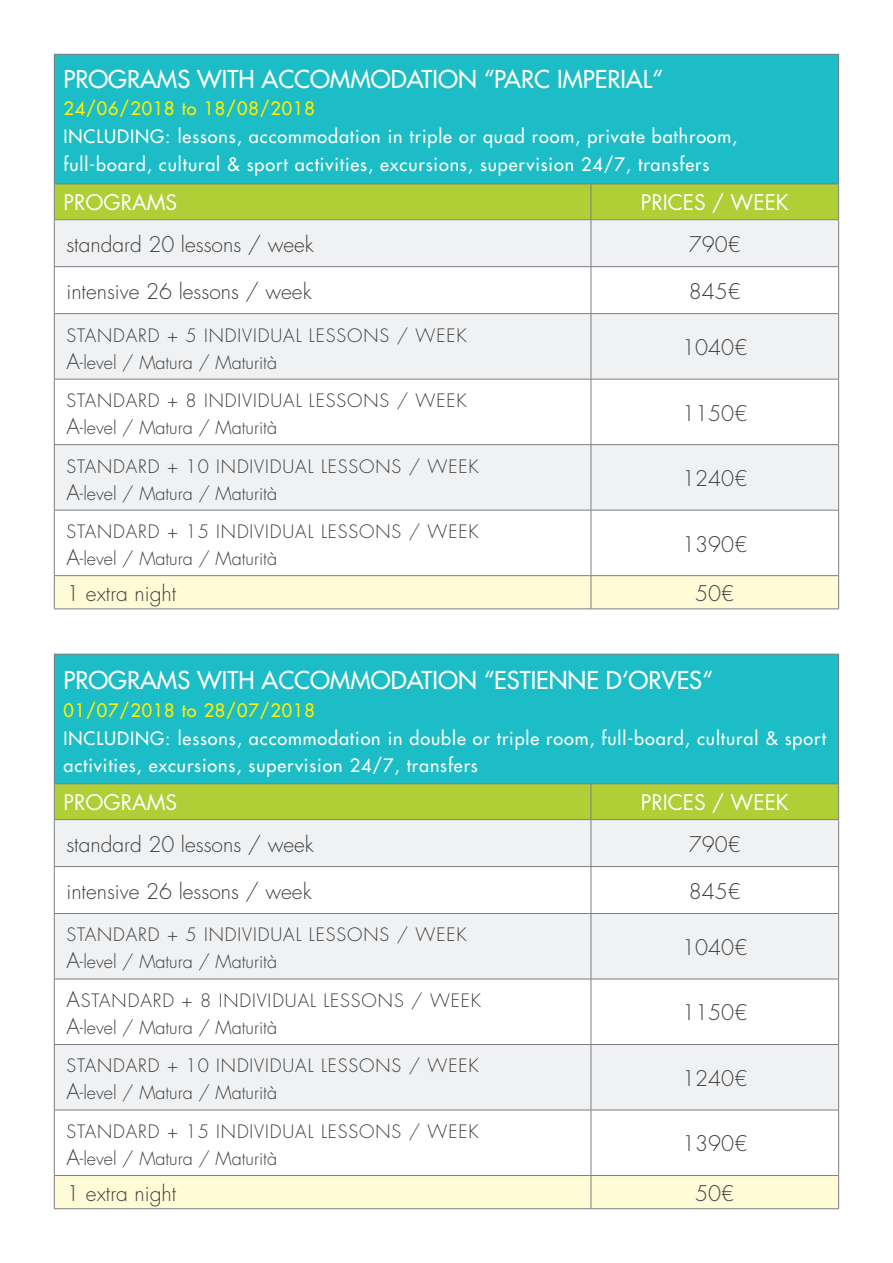
<style>
.page{position:relative;width:893px;height:1263px;background:#fff}
.page>*{position:absolute;margin:0;border:0;box-sizing:border-box;transform-origin:0 0}
.t1{font:500 24px "Futura Std";color:#fff}
.t2{font:300 21px "Futura Std";color:#3e3e3f}
.t3{font:21px "Futura Std";color:#fff}
.t4{font:300 18px/27px "Futura Std";letter-spacing:.05em;color:#3e3e3f}
.t5{font:500 18px/27.2px "Futura Std";letter-spacing:.05em;color:#fff}
.t6{font:500 18px "Futura Std";letter-spacing:.05em;color:#fff101}
.s1{font-size:21px}
</style>
<div class="page">
<div style="left:54px;top:54px;width:785px;height:130px;background:#1cbdc6"></div>
<div style="left:55px;top:185px;width:783px;height:34px;background:#b0ce36"></div>
<svg style="left:55px;top:220px;width:783px;height:290px;fill:#f0f1f2"></svg>
<div style="left:55px;top:576px;width:783px;height:33px;background:#fffbd6"></div>
<hr style="left:54px;top:220px;width:1px;height:46px;background:#7c7e81">
<hr style="left:591px;top:219px;width:248px;height:1px;background:#7c7e81">
<hr style="left:591px;top:220px;width:1px;height:46px;background:#7c7e81">
<hr style="left:838px;top:220px;width:1px;height:46px;background:#7c7e81">
<hr style="left:54px;top:266px;width:537px;height:1px;background:#7c7e81">
<hr style="left:54px;top:267px;width:1px;height:46px;background:#7c7e81">
<hr style="left:591px;top:266px;width:248px;height:1px;background:#7c7e81">
<hr style="left:591px;top:267px;width:1px;height:46px;background:#7c7e81">
<hr style="left:838px;top:267px;width:1px;height:46px;background:#7c7e81">
<hr style="left:54px;top:313px;width:537px;height:1px;background:#7c7e81">
<hr style="left:54px;top:314px;width:1px;height:65px;background:#7c7e81">
<hr style="left:591px;top:313px;width:248px;height:1px;background:#7c7e81">
<hr style="left:591px;top:314px;width:1px;height:65px;background:#7c7e81">
<hr style="left:838px;top:314px;width:1px;height:65px;background:#7c7e81">
<hr style="left:54px;top:379px;width:537px;height:1px;background:#7c7e81">
<hr style="left:54px;top:379px;width:1px;height:65px;background:#7c7e81">
<hr style="left:591px;top:379px;width:248px;height:1px;background:#7c7e81">
<hr style="left:591px;top:379px;width:1px;height:65px;background:#7c7e81">
<hr style="left:838px;top:379px;width:1px;height:65px;background:#7c7e81">
<hr style="left:54px;top:444px;width:537px;height:1px;background:#7c7e81">
<hr style="left:54px;top:445px;width:1px;height:65px;background:#7c7e81">
<hr style="left:591px;top:444px;width:248px;height:1px;background:#7c7e81">
<hr style="left:591px;top:445px;width:1px;height:65px;background:#7c7e81">
<hr style="left:838px;top:445px;width:1px;height:65px;background:#7c7e81">
<hr style="left:54px;top:510px;width:537px;height:1px;background:#7c7e81">
<hr style="left:54px;top:510px;width:1px;height:66px;background:#7c7e81">
<hr style="left:591px;top:510px;width:248px;height:1px;background:#7c7e81">
<hr style="left:591px;top:510px;width:1px;height:65px;background:#7c7e81">
<hr style="left:838px;top:510px;width:1px;height:66px;background:#7c7e81">
<hr style="left:54px;top:576px;width:1px;height:33px;background:#7c7e81">
<hr style="left:591px;top:576px;width:1px;height:33px;background:#7c7e81">
<hr style="left:838px;top:576px;width:1px;height:33px;background:#7c7e81">
<hr style="left:591px;top:184px;width:1px;height:35px;background:#7c7e81">
<hr style="left:54px;top:54px;width:537px;height:1px;background:#7c7e81">
<hr style="left:54px;top:55px;width:1px;height:129px;background:#7c7e81">
<hr style="left:591px;top:54px;width:248px;height:1px;background:#7c7e81">
<hr style="left:838px;top:55px;width:1px;height:129px;background:#7c7e81">
<hr style="left:54px;top:184px;width:537px;height:1px;background:#7c7e81">
<hr style="left:54px;top:184px;width:1px;height:35px;background:#7c7e81">
<hr style="left:591px;top:184px;width:248px;height:1px;background:#7c7e81">
<hr style="left:838px;top:184px;width:1px;height:35px;background:#7c7e81">
<hr style="left:54px;top:219px;width:537px;height:1px;background:#7c7e81">
<hr style="left:55px;top:575px;width:536px;height:1px;background:#7c7e81">
<hr style="left:54px;top:609px;width:537px;height:1px;background:#7c7e81">
<hr style="left:591px;top:575px;width:247px;height:1px;background:#7c7e81">
<hr style="left:591px;top:609px;width:248px;height:1px;background:#7c7e81">
<div style="left:54px;top:654px;width:785px;height:130px;background:#1cbdc6"></div>
<div style="left:55px;top:784px;width:783px;height:35px;background:#b0ce36"></div>
<svg style="left:55px;top:820px;width:783px;height:290px;fill:#f0f1f2"></svg>
<div style="left:55px;top:1176px;width:783px;height:32px;background:#fffbd6"></div>
<hr style="left:54px;top:820px;width:1px;height:46px;background:#7c7e81">
<hr style="left:591px;top:819px;width:248px;height:1px;background:#7c7e81">
<hr style="left:591px;top:820px;width:1px;height:46px;background:#7c7e81">
<hr style="left:838px;top:820px;width:1px;height:46px;background:#7c7e81">
<hr style="left:54px;top:866px;width:537px;height:1px;background:#7c7e81">
<hr style="left:54px;top:867px;width:1px;height:46px;background:#7c7e81">
<hr style="left:591px;top:866px;width:248px;height:1px;background:#7c7e81">
<hr style="left:591px;top:867px;width:1px;height:46px;background:#7c7e81">
<hr style="left:838px;top:867px;width:1px;height:46px;background:#7c7e81">
<hr style="left:54px;top:913px;width:537px;height:1px;background:#7c7e81">
<hr style="left:54px;top:914px;width:1px;height:65px;background:#7c7e81">
<hr style="left:591px;top:913px;width:248px;height:1px;background:#7c7e81">
<hr style="left:591px;top:914px;width:1px;height:65px;background:#7c7e81">
<hr style="left:838px;top:914px;width:1px;height:65px;background:#7c7e81">
<hr style="left:54px;top:979px;width:537px;height:1px;background:#7c7e81">
<hr style="left:54px;top:979px;width:1px;height:65px;background:#7c7e81">
<hr style="left:591px;top:979px;width:248px;height:1px;background:#7c7e81">
<hr style="left:591px;top:979px;width:1px;height:65px;background:#7c7e81">
<hr style="left:838px;top:979px;width:1px;height:65px;background:#7c7e81">
<hr style="left:54px;top:1044px;width:537px;height:1px;background:#7c7e81">
<hr style="left:54px;top:1045px;width:1px;height:65px;background:#7c7e81">
<hr style="left:591px;top:1044px;width:248px;height:1px;background:#7c7e81">
<hr style="left:591px;top:1045px;width:1px;height:65px;background:#7c7e81">
<hr style="left:838px;top:1045px;width:1px;height:65px;background:#7c7e81">
<hr style="left:54px;top:1110px;width:537px;height:1px;background:#7c7e81">
<hr style="left:54px;top:1110px;width:1px;height:65px;background:#7c7e81">
<hr style="left:591px;top:1110px;width:248px;height:1px;background:#7c7e81">
<hr style="left:591px;top:1110px;width:1px;height:65px;background:#7c7e81">
<hr style="left:838px;top:1110px;width:1px;height:65px;background:#7c7e81">
<hr style="left:54px;top:1175px;width:1px;height:33px;background:#7c7e81">
<hr style="left:591px;top:1176px;width:1px;height:32px;background:#7c7e81">
<hr style="left:838px;top:1175px;width:1px;height:33px;background:#7c7e81">
<hr style="left:591px;top:784px;width:1px;height:35px;background:#7c7e81">
<hr style="left:54px;top:654px;width:537px;height:1px;background:#7c7e81">
<hr style="left:54px;top:654px;width:1px;height:129px;background:#7c7e81">
<hr style="left:591px;top:654px;width:248px;height:1px;background:#7c7e81">
<hr style="left:838px;top:654px;width:1px;height:129px;background:#7c7e81">
<hr style="left:54px;top:783px;width:537px;height:1px;background:#7c7e81">
<hr style="left:54px;top:784px;width:1px;height:35px;background:#7c7e81">
<hr style="left:591px;top:783px;width:248px;height:1px;background:#7c7e81">
<hr style="left:838px;top:784px;width:1px;height:35px;background:#7c7e81">
<hr style="left:54px;top:819px;width:537px;height:1px;background:#7c7e81">
<hr style="left:55px;top:1175px;width:536px;height:1px;background:#7c7e81">
<hr style="left:54px;top:1208px;width:537px;height:1px;background:#7c7e81">
<hr style="left:591px;top:1175px;width:247px;height:1px;background:#7c7e81">
<hr style="left:591px;top:1208px;width:248px;height:1px;background:#7c7e81">
<h1 class="t1" style="left:64px;top:64px;width:601px">PROGRAMS WITH ACCOMMODATION “PARC IMPERIAL“</h1>
<p class="t6" style="left:64px;top:97px;width:253px">24/06/2018 to 18/08/2018</p>
<p class="t5" style="left:64px;top:123px;width:675px">INCLUDING: lessons, accommodation in triple or quad room, private bathroom, full-board, cultural &amp; sport activities, excursions, supervision 24/7, transfers</p>
<p class="t3" style="left:64px;top:189px;width:115px">PROGRAMS</p>
<p class="t3" style="left:641px;top:189px;width:149px">PRICES / WEEK</p>
<p class="t2" style="left:66px;top:231px;width:249px">standard 20 lessons / week</p>
<p class="t2" style="left:689px;top:231px;width:54px">790€</p>
<p class="t2" style="left:66px;top:278px;width:247px">intensive 26 lessons / week</p>
<p class="t2" style="left:689px;top:278px;width:54px">845€</p>
<p class="t4" style="left:66px;top:322px;width:402px">STANDARD + 5 INDIVIDUAL LESSONS / WEEK<br><span class="s1">A</span>-level / Matura / Maturità</p>
<p class="t2" style="left:682px;top:335px;width:67px">1040€</p>
<p class="t4" style="left:66px;top:387px;width:402px">STANDARD + 8 INDIVIDUAL LESSONS / WEEK<br><span class="s1">A</span>-level / Matura / Maturità</p>
<p class="t2" style="left:682px;top:400px;width:67px">1150€</p>
<p class="t4" style="left:66px;top:453px;width:414px">STANDARD + 10 INDIVIDUAL LESSONS / WEEK<br><span class="s1">A</span>-level / Matura / Maturità</p>
<p class="t2" style="left:682px;top:466px;width:67px">1240€</p>
<p class="t4" style="left:66px;top:518px;width:414px">STANDARD + 15 INDIVIDUAL LESSONS / WEEK<br><span class="s1">A</span>-level / Matura / Maturità</p>
<p class="t2" style="left:682px;top:531px;width:67px">1390€</p>
<p class="t2" style="left:66px;top:580px;width:111px">1 extra night</p>
<p class="t2" style="left:695px;top:580px;width:41px">50€</p>
<h1 class="t1" style="left:64px;top:665px;width:651px">PROGRAMS WITH ACCOMMODATION “ESTIENNE D‘ORVES“</h1>
<p class="t6" style="left:64px;top:699px;width:253px">01/07/2018 to 28/07/2018</p>
<p class="t5" style="left:64px;top:724px;width:764px">INCLUDING: lessons, accommodation in double or triple room, full-board, cultural &amp; sport activities, excursions, supervision 24/7, transfers</p>
<p class="t3" style="left:64px;top:789px;width:115px">PROGRAMS</p>
<p class="t3" style="left:641px;top:789px;width:149px">PRICES / WEEK</p>
<p class="t2" style="left:66px;top:831px;width:249px">standard 20 lessons / week</p>
<p class="t2" style="left:689px;top:831px;width:54px">790€</p>
<p class="t2" style="left:66px;top:878px;width:247px">intensive 26 lessons / week</p>
<p class="t2" style="left:689px;top:878px;width:54px">845€</p>
<p class="t4" style="left:66px;top:922px;width:402px">STANDARD + 5 INDIVIDUAL LESSONS / WEEK<br><span class="s1">A</span>-level / Matura / Maturità</p>
<p class="t2" style="left:682px;top:934px;width:67px">1040€</p>
<p class="t4" style="left:66px;top:987px;width:416px"><span class="s1">A</span>STANDARD + 8 INDIVIDUAL LESSONS / WEEK<br><span class="s1">A</span>-level / Matura / Maturità</p>
<p class="t2" style="left:682px;top:1000px;width:67px">1150€</p>
<p class="t4" style="left:66px;top:1053px;width:414px">STANDARD + 10 INDIVIDUAL LESSONS / WEEK<br><span class="s1">A</span>-level / Matura / Maturità</p>
<p class="t2" style="left:682px;top:1065px;width:67px">1240€</p>
<p class="t4" style="left:66px;top:1118px;width:414px">STANDARD + 15 INDIVIDUAL LESSONS / WEEK<br><span class="s1">A</span>-level / Matura / Maturità</p>
<p class="t2" style="left:682px;top:1131px;width:67px">1390€</p>
<p class="t2" style="left:66px;top:1180px;width:111px">1 extra night</p>
<p class="t2" style="left:695px;top:1180px;width:41px">50€</p>
</div>
